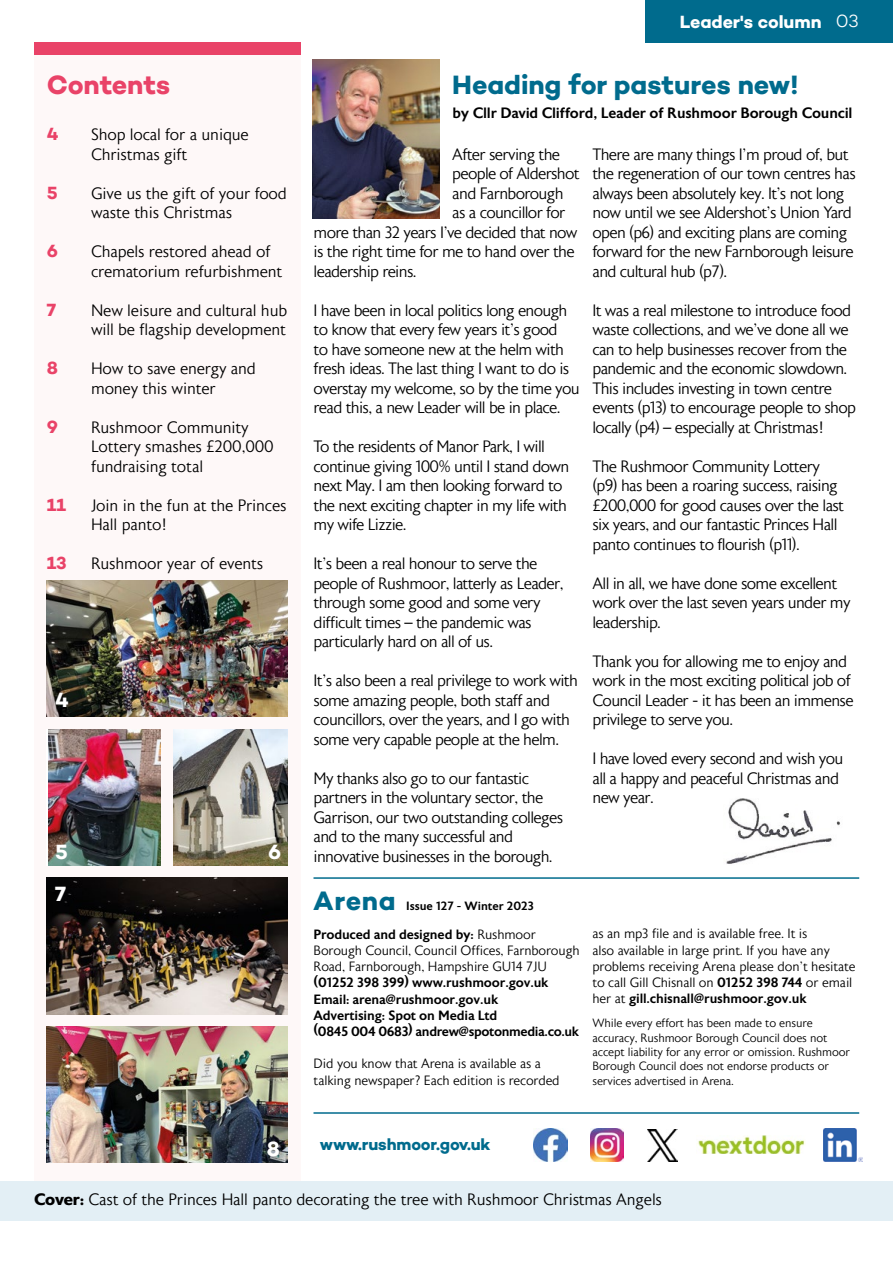
<style>
.page{position:relative;width:893px;height:1263px;background:#fff}
.page>*{position:absolute;margin:0;border:0;box-sizing:border-box;transform-origin:0 0}
.Heading_3{font:700 27px "Campton";color:#006b8d}
.t1{font:700 27px "Campton";letter-spacing:-.01em;color:#e94368}
.t2{font:700 21px "Campton";color:#fff}
.t3{font:700 18px "Campton";letter-spacing:-.005em;color:#fff}
.t4{font:700 18px "Campton";color:#e94368}
.Paragraph{font:300 16.5px/19.5px "Astoria Sans";letter-spacing:-.04em;color:#000}
.Paragraph-2{font:300 16.5px/19.5px "Astoria Sans";letter-spacing:-.01em;color:#000}
.Paragraph-3{font:700 16.5px "Campton";letter-spacing:-.01em;color:#006b8d}
.Paragraph-4{font:500 15px "Astoria Sans";letter-spacing:-.01em;color:#000}
.Paragraph-5{font:300 13.5px/16.2px "Astoria Sans";letter-spacing:-.01em;color:#000}
.Paragraph-6{font:500 13.5px "Astoria Sans";letter-spacing:-.01em;color:#000}
.Paragraph-7{font:300 12px/14.4px "Astoria Sans";letter-spacing:-.01em;color:#000}
.Heading_3-2{font:500 12px "Astoria Sans";color:#000}
.s1{font-weight:300}
.s2{font-weight:500}
.s3{font-weight:700}
</style>
<div class="page">
<div style="left:646px;top:0;width:247px;height:43px;background:#006b8d"></div>
<div style="left:34px;top:43px;width:266px;height:1143px;background:#fef8f8"></div>
<div style="left:34px;top:43px;width:266px;height:12px;background:#e94368"></div>
<img style="left:47px;top:580px;width:241px;height:136px">
<img style="left:49px;top:729px;width:112px;height:136px">
<img style="left:174px;top:729px;width:114px;height:136px">
<img style="left:47px;top:878px;width:241px;height:136px">
<img style="left:47px;top:1027px;width:241px;height:136px">
<img style="left:313px;top:60px;width:126px;height:158px">
<img style="left:726px;top:798px;width:114px;height:66px">
<hr style="left:313px;top:877px;width:546px;height:2px;background:#006b8d">
<hr style="left:313px;top:1112px;width:546px;height:2px;background:#006b8d">
<img style="left:534px;top:1128px;width:33px;height:33px">
<img style="left:590px;top:1128px;width:33px;height:33px">
<img style="left:647px;top:1130px;width:31px;height:31px">
<img style="left:697px;top:1135px;width:108px;height:19px">
<img style="left:823px;top:1128px;width:40px;height:34px">
<div style="left:0;top:1181px;width:893px;height:39px;background:#e3eff5"></div>
<h1 class="t1" style="left:47px;top:68px;width:125px">Contents</h1>
<p class="t4" style="left:47px;top:122px;width:13px">4</p>
<p class="Paragraph-2" style="left:91px;top:125px;width:159px">Shop local for a unique<br>Christmas gift</p>
<p class="t4" style="left:47px;top:181px;width:12px">5</p>
<p class="Paragraph-2" style="left:91px;top:184px;width:197px">Give us the gift of your food waste this Christmas</p>
<p class="t4" style="left:47px;top:239px;width:13px">6</p>
<p class="Paragraph-2" style="left:91px;top:242px;width:193px">Chapels restored ahead of crematorium refurbishment</p>
<p class="t4" style="left:47px;top:298px;width:11px">7</p>
<p class="Paragraph-2" style="left:91px;top:301px;width:198px">New leisure and cultural hub will be flagship development</p>
<p class="t4" style="left:47px;top:356px;width:13px">8</p>
<p class="Paragraph-2" style="left:91px;top:359px;width:166px">How to save energy and money this winter</p>
<p class="t4" style="left:47px;top:415px;width:13px">9</p>
<p class="Paragraph-2" style="left:91px;top:418px;width:184px">Rushmoor Community<br>Lottery smashes £200,000 fundraising total</p>
<p class="t4" style="left:47px;top:493px;width:21px">11</p>
<p class="Paragraph-2" style="left:91px;top:496px;width:197px">Join in the fun at the Princes<br>Hall panto!</p>
<p class="t4" style="left:47px;top:551px;width:21px">13</p>
<p class="Paragraph-2" style="left:91px;top:554px;width:174px">Rushmoor year of events</p>
<p class="t2" style="left:55px;top:687px;width:15px">4</p>
<p class="t2" style="left:55px;top:838px;width:14px">5</p>
<p class="t2" style="left:268px;top:838px;width:15px">6</p>
<p class="t2" style="left:55px;top:880px;width:13px">7</p>
<p class="t3" style="left:680px;top:11px;width:180px">Leader's column <span class="s1">03</span></p>
<h3 class="Heading_3" style="left:452px;top:68px;width:348px">Heading for pastures new!</h3>
<p class="Paragraph-4" style="left:452px;top:105px;width:402px">by Cllr David Clifford, Leader of Rushmoor Borough Council</p>
<p class="Paragraph" style="left:452px;top:145px;width:109px">After serving the</p>
<p class="Paragraph" style="left:452px;top:164px;width:129px">people of Aldershot</p>
<p class="Paragraph" style="left:452px;top:184px;width:113px">and Farnborough</p>
<p class="Paragraph" style="left:452px;top:203px;width:115px">as a councillor for</p>
<p class="Paragraph" style="left:314px;top:223px;width:265px">more than 32 years I’ve decided that now</p>
<p class="Paragraph" style="left:314px;top:242px;width:262px">is the right time for me to hand over the</p>
<p class="Paragraph" style="left:314px;top:262px;width:104px">leadership reins.</p>
<p class="Paragraph" style="left:314px;top:301px;width:268px">I have been in local politics long enough to know that every few years it’s good<br>to have someone new at the helm with fresh ideas. The last thing I want to do is overstay my welcome, so by the time you read this, a new Leader will be in place.</p>
<p class="Paragraph" style="left:314px;top:437px;width:257px">To the residents of Manor Park, I will continue giving 100% until I stand down next May. I am then looking forward to the next exciting chapter in my life with my wife Lizzie.</p>
<p class="Paragraph" style="left:314px;top:554px;width:252px">It’s been a real honour to serve the people of Rushmoor, latterly as Leader, through some good and some very difficult times – the pandemic was particularly hard on all of us.</p>
<p class="Paragraph" style="left:314px;top:671px;width:266px">It’s also been a real privilege to work with some amazing people, both staff and councillors, over the years, and I go with some very capable people at the helm.</p>
<p class="Paragraph" style="left:314px;top:769px;width:251px">My thanks also go to our fantastic partners in the voluntary sector, the Garrison, our two outstanding colleges and to the many successful and innovative businesses in the borough.</p>
<p class="Paragraph" style="left:592px;top:145px;width:265px">There are many things I’m proud of, but the regeneration of our town centres has always been absolutely key. It's not long now until we see Aldershot's Union Yard open (p6) and exciting plans are coming forward for the new Farnborough leisure and cultural hub (p7).</p>
<p class="Paragraph" style="left:592px;top:301px;width:265px">It was a real milestone to introduce food waste collections, and we’ve done all we can to help businesses recover from the pandemic and the economic slowdown.<br>This includes investing in town centre events (p13) to encourage people to shop locally (p4) – especially at Christmas!</p>
<p class="Paragraph" style="left:592px;top:457px;width:253px">The Rushmoor Community Lottery (p9) has been a roaring success, raising £200,000 for good causes over the last six years, and our fantastic Princes Hall panto continues to flourish (p11).</p>
<p class="Paragraph" style="left:592px;top:574px;width:260px">All in all, we have done some excellent work over the last seven years under my leadership.</p>
<p class="Paragraph" style="left:592px;top:652px;width:263px">Thank you for allowing me to enjoy and work in the most exciting political job of Council Leader - it has been an immense privilege to serve you.</p>
<p class="Paragraph" style="left:592px;top:749px;width:252px">I have loved every second and wish you all a happy and peaceful Christmas and new year.</p>
<h3 class="Heading_3" style="left:313px;top:884px;width:84px">Arena</h3>
<h3 class="Heading_3-2" style="left:406px;top:899px;width:129px">Issue 127 - Winter 2023</h3>
<p class="Paragraph-5" style="left:314px;top:926px;width:268px"><span class="s2">Produced and designed by:</span> Rushmoor<br>Borough Council, Council Offices, Farnborough<br>Road, Farnborough, Hampshire GU14 7JU</p>
<p class="Paragraph-6" style="left:314px;top:975px;width:236px">(01252 398 399) www.rushmoor.gov.uk</p>
<p class="Paragraph-6" style="left:314px;top:991px;width:186px">Email: arena@rushmoor.gov.uk</p>
<p class="Paragraph-6" style="left:314px;top:1008px;width:185px">Advertising: Spot on Media Ltd</p>
<p class="Paragraph-6" style="left:314px;top:1024px;width:267px">(0845 004 0683) andrew@spotonmedia.co.uk</p>
<p class="Paragraph-5" style="left:314px;top:1056px;width:248px">Did you know that Arena is available as a talking newspaper? Each edition is recorded</p>
<p class="Paragraph-5" style="left:592px;top:926px;width:264px">as an mp3 file and is available free. It is<br>also available in large print. If you have any problems receiving Arena please don’t hesitate to call Gill Chisnall on <span class="s2">01252 398 744</span> or email her at <span class="s2">gill.chisnall@rushmoor.gov.uk</span></p>
<p class="Paragraph-7" style="left:592px;top:1016px;width:259px">While every effort has been made to ensure accuracy, Rushmoor Borough Council does not accept liability for any error or omission. Rushmoor Borough Council does not endorse products or services advertised in Arena.</p>
<p class="Paragraph-3" style="left:320px;top:1134px;width:172px">www.rushmoor.gov.uk</p>
<p class="Paragraph-2" style="left:34px;top:1190px;width:630px"><span class="s3">Cover:</span> Cast of the Princes Hall panto decorating the tree with Rushmoor Christmas Angels</p>
<p class="t2" style="left:267px;top:1135px;width:15px">8</p>
</div>
